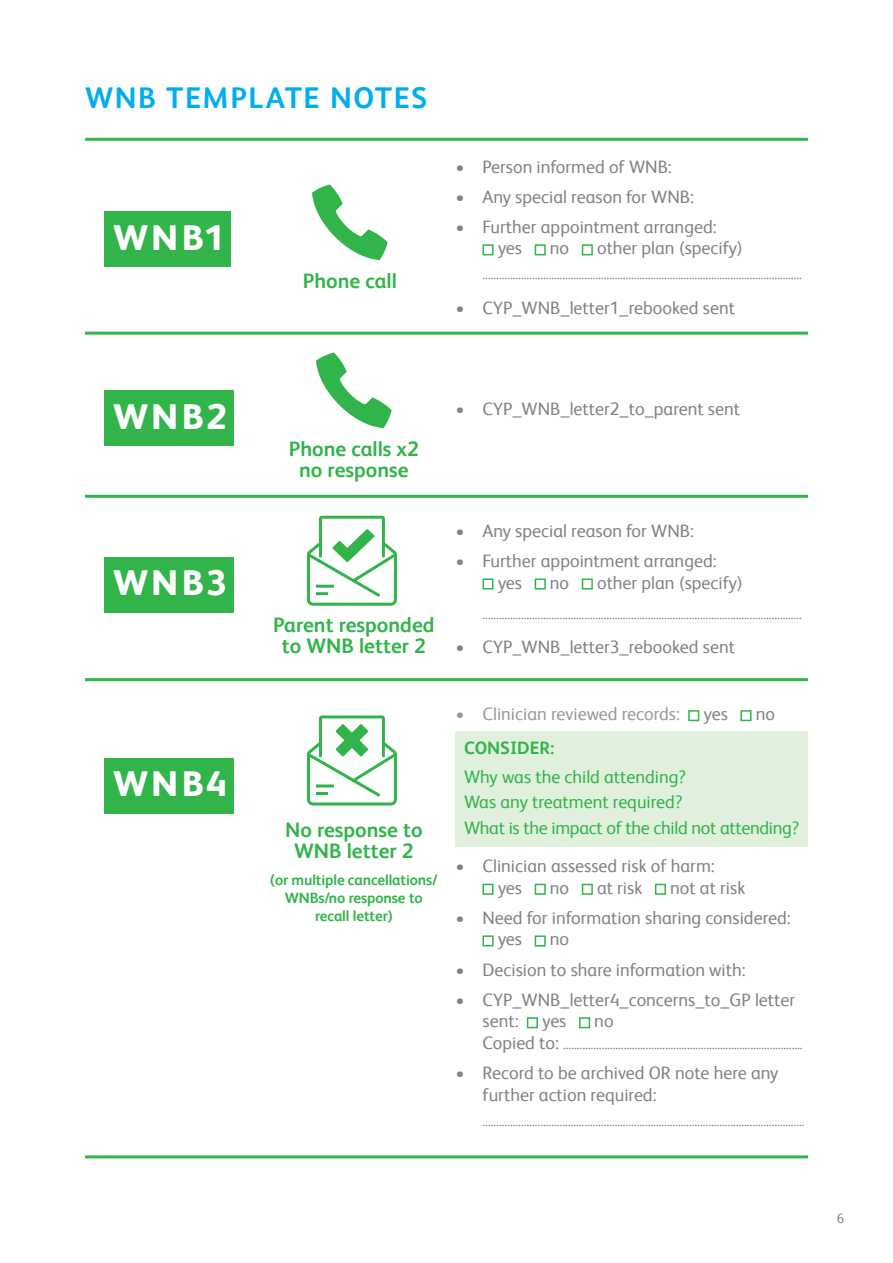
<style>
.page{position:relative;width:893px;height:1263px;background:#fff}
.page>*{position:absolute;margin:0;border:0;box-sizing:border-box;transform-origin:0 0}
.t1{font:800 36px "FS Albert Pro";letter-spacing:.07em;color:#fff}
.t2{font:700 30px "FS Albert Pro";letter-spacing:.05em;color:#00aeef}
.t3{font:700 21px/21px "FS Albert Pro";color:#31b44a;text-align:center}
.t4{font:18px/21.6px "FS Albert Pro";color:#808285}
.t5{font:18px "FS Albert Pro";letter-spacing:-.015em;color:#31b44a}
.t6{font:18px "FS Albert Pro";color:#97999c}
.t7{font:700 18px "FS Albert Pro";color:#31b44a}
.t8{font:700 15px/18px "FS Albert Pro";letter-spacing:-.01em;color:#31b44a;text-align:center}
.Body{font:13.5px "FS Albert Pro";color:#808285}
.Bullet_2{font:13.5px "FS Albert Pro";color:#808285}
.s1{font-size:18px}
</style>
<div class="page">
<div style="left:482px;top:578px;width:12px;height:12px;border:2px solid #31b44a"></div>
<div style="left:535px;top:578px;width:11px;height:12px;border:2px solid #31b44a"></div>
<div style="left:582px;top:578px;width:11px;height:12px;border:2px solid #31b44a"></div>
<div style="left:482px;top:244px;width:12px;height:11px;border:2px solid #31b44a"></div>
<div style="left:535px;top:244px;width:11px;height:11px;border:2px solid #31b44a"></div>
<div style="left:582px;top:244px;width:11px;height:11px;border:2px solid #31b44a"></div>
<div style="left:455px;top:731px;width:353px;height:116px;background:#e1efdd"></div>
<div style="left:105px;top:212px;width:126px;height:55px;background:#31b44a"></div>
<div style="left:105px;top:390px;width:129px;height:55px;background:#31b44a"></div>
<div style="left:105px;top:557px;width:129px;height:55px;background:#31b44a"></div>
<div style="left:105px;top:758px;width:129px;height:55px;background:#31b44a"></div>
<hr style="left:85px;top:138px;width:723px;height:3px;background:#31b44a">
<hr style="left:85px;top:332px;width:723px;height:3px;background:#31b44a">
<hr style="left:85px;top:495px;width:723px;height:3px;background:#31b44a">
<hr style="left:85px;top:678px;width:723px;height:3px;background:#31b44a">
<hr style="left:85px;top:1155px;width:723px;height:3px;background:#31b44a">
<svg style="left:312px;top:184px;width:76px;height:76px"></svg>
<svg style="left:316px;top:352px;width:76px;height:76px"></svg>
<svg style="left:307px;top:516px;width:90px;height:90px"></svg>
<svg style="left:307px;top:715px;width:90px;height:90px"></svg>
<div style="left:688px;top:710px;width:11px;height:11px;border:2px solid #31b44a"></div>
<div style="left:740px;top:710px;width:11px;height:11px;border:2px solid #31b44a"></div>
<div style="left:482px;top:884px;width:12px;height:11px;border:2px solid #31b44a"></div>
<div style="left:535px;top:884px;width:11px;height:11px;border:2px solid #31b44a"></div>
<div style="left:582px;top:884px;width:11px;height:11px;border:2px solid #31b44a"></div>
<div style="left:655px;top:884px;width:11px;height:11px;border:2px solid #31b44a"></div>
<div style="left:482px;top:935px;width:12px;height:11px;border:2px solid #31b44a"></div>
<div style="left:535px;top:935px;width:11px;height:11px;border:2px solid #31b44a"></div>
<div style="left:527px;top:1017px;width:11px;height:11px;border:2px solid #31b44a"></div>
<div style="left:579px;top:1017px;width:11px;height:11px;border:2px solid #31b44a"></div>
<h1 class="t2" style="left:85px;top:77px;width:344px">WNB TEMPLATE NOTES</h1>
<p class="t1" style="left:113px;top:209px;width:112px">WNB1</p>
<p class="t3" style="left:303px;top:269px;width:96px">Phone call</p>
<p class="t4" style="left:455px;top:154px;width:218px">• Person informed of WNB:</p>
<p class="t4" style="left:455px;top:184px;width:240px">• Any special reason for WNB:</p>
<p class="t4" style="left:498px;top:214px;width:220px;text-indent:-42px">• Further appointment arranged: yes</p>
<p class="t4" style="left:550px;top:236px;width:21px">no</p>
<p class="t4" style="left:597px;top:236px;width:147px">other plan (specify)</p>
<p class="Body" style="left:482px;top:265px;width:321px">....................................................................................................................</p>
<p class="t4" style="left:455px;top:295px;width:281px">• CYP_WNB_letter1_rebooked sent</p>
<p class="t1" style="left:113px;top:388px;width:115px">WNB2</p>
<p class="t1" style="left:113px;top:555px;width:115px">WNB3</p>
<p class="t1" style="left:113px;top:756px;width:115px">WNB4</p>
<h3 class="t3" style="left:289px;top:437px;width:132px">Phone calls x2 no response</h3>
<h3 class="t3" style="left:273px;top:613px;width:163px">Parent responded to WNB letter 2</h3>
<p class="t4" style="left:455px;top:396px;width:286px">• CYP_WNB_letter2_to_parent sent</p>
<p class="t4" style="left:455px;top:518px;width:240px">• Any special reason for WNB:</p>
<p class="t4" style="left:498px;top:549px;width:220px;text-indent:-42px">• Further appointment arranged: yes</p>
<p class="t4" style="left:550px;top:570px;width:21px">no</p>
<p class="t4" style="left:597px;top:570px;width:147px">other plan (specify)</p>
<p class="Body" style="left:482px;top:604px;width:321px">....................................................................................................................</p>
<p class="t4" style="left:455px;top:635px;width:281px">• CYP_WNB_letter3_rebooked sent</p>
<h3 class="t3" style="left:285px;top:818px;width:139px">No response to<br>WNB letter 2</h3>
<h3 class="t8" style="left:270px;top:870px;width:169px">(or multiple cancellations/<br>WNBs/no response to recall letter)</h3>
<p class="t6" style="left:455px;top:701px;width:226px">• Clinician reviewed records:</p>
<p class="t4" style="left:703px;top:702px;width:26px">yes</p>
<p class="t4" style="left:756px;top:702px;width:21px">no</p>
<p class="t7" style="left:464px;top:735px;width:92px">CONSIDER:</p>
<p class="t5" style="left:464px;top:764px;width:223px">Why was the child attending?</p>
<p class="t5" style="left:464px;top:789px;width:220px">Was any treatment required?</p>
<p class="t5" style="left:464px;top:815px;width:337px">What is the impact of the child not attending?</p>
<p class="t4" style="left:498px;top:854px;width:219px;text-indent:-42px">• Clinician assessed risk of harm: yes</p>
<p class="t4" style="left:550px;top:875px;width:21px">no</p>
<p class="t4" style="left:597px;top:875px;width:47px">at risk</p>
<p class="t4" style="left:670px;top:875px;width:77px">not at risk</p>
<p class="t4" style="left:498px;top:905px;width:294px;text-indent:-42px">• Need for information sharing considered: yes</p>
<p class="t4" style="left:550px;top:927px;width:21px">no</p>
<p class="t4" style="left:455px;top:957px;width:292px">• Decision to share information with:</p>
<p class="t4" style="left:482px;top:987px;width:314px;text-indent:-27px">• CYP_WNB_letter4_concerns_to_GP letter sent:</p>
<p class="t4" style="left:542px;top:1009px;width:26px">yes</p>
<p class="t4" style="left:594px;top:1009px;width:21px">no</p>
<p class="Bullet_2" style="left:482px;top:1035px;width:322px"><span class="s1">Copied to:</span> .......................................................................................</p>
<p class="t4" style="left:482px;top:1061px;width:297px;text-indent:-27px">• Record to be archived OR note here any further action required:</p>
<p class="Bullet_2" style="left:482px;top:1111px;width:324px">.....................................................................................................................</p>
<p class="Bullet_2" style="left:837px;top:1208px;width:9px">6</p>
</div>
